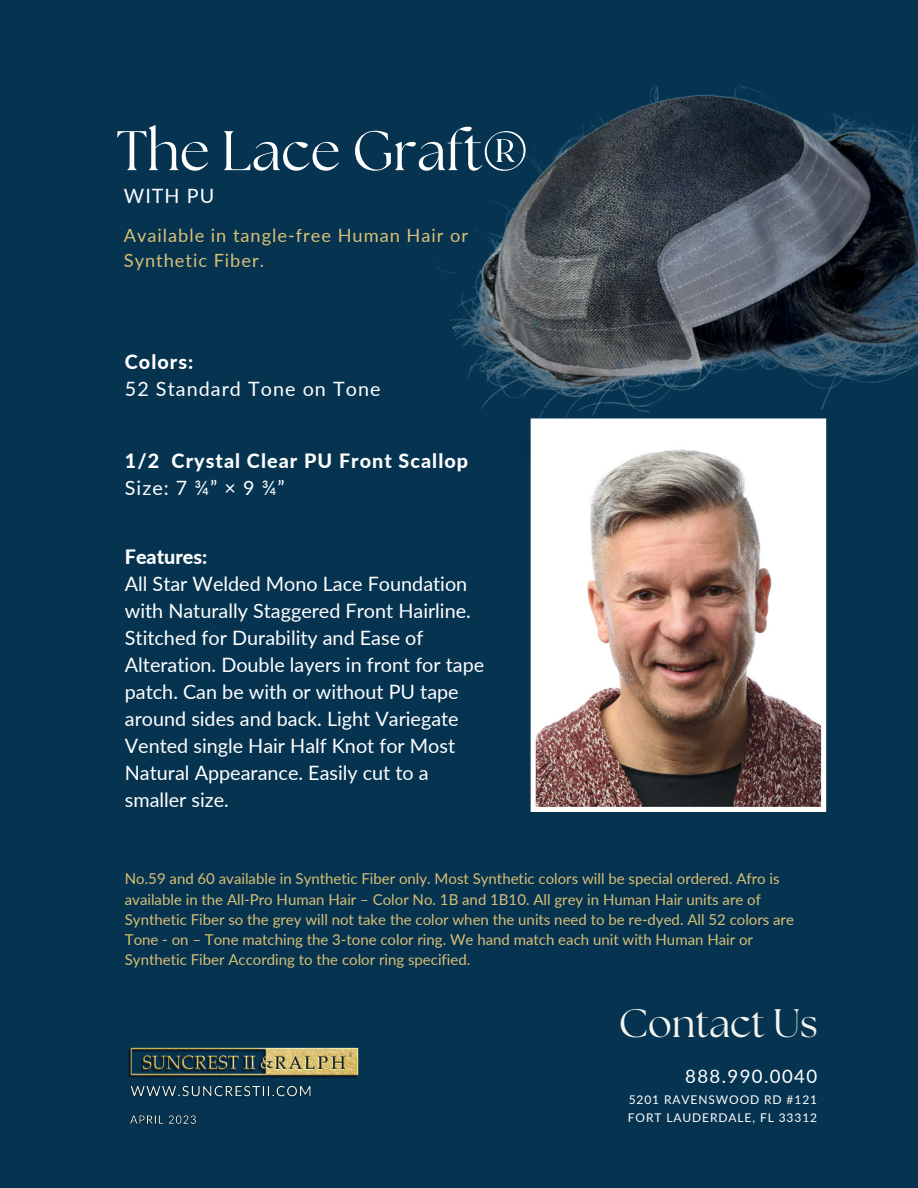
<style>
.page{position:relative;width:918px;height:1188px;background:#053350}
.page>*{position:absolute;margin:0;border:0;box-sizing:border-box;transform-origin:0 0}
.t1{font:55.65px "The Seasons";color:#fff}
.t2{font:39.75px "The Seasons";color:#f5f5ef}
.t3{font:19.8px/27px "Lato";color:#fff}
.t4{font:800 19.8px "Lato";letter-spacing:.055em;color:#fff}
.t5{font:19.8px "Lato";letter-spacing:.055em;color:#fff}
.t6{font:800 19.8px "Lato";color:#fff}
.t7{font:18.6px "Lato";letter-spacing:.075em;color:#fff}
.t8{font:18.3px/24.8px "Lato";letter-spacing:.055em;color:#d9bf75}
.t9{font:15px/20.2px "Lato";color:#d9bf75}
.t10{font:12px/18px "Lato";letter-spacing:.075em;color:#fff}
</style>
<div class="page">
<img style="left:531px;top:506px;width:295px;height:306px">
<img style="left:437px;top:85px;width:481px;height:421px">
<img style="left:128px;top:1047px;width:231px;height:31px">
<img style="left:130px;top:1086px;width:181px;height:11px">
<img style="left:130px;top:1115px;width:66px;height:9px">
<p class="t1" style="left:116px;top:126px;width:412px">The Lace Graft®</p>
<p class="t3" style="left:124px;top:182px;width:92px">WITH PU</p>
<p class="t8" style="left:124px;top:223px;width:346px">Available in tangle-free Human Hair or<br>Synthetic Fiber.</p>
<p class="t4" style="left:125px;top:349px;width:70px">Colors:</p>
<p class="t5" style="left:125px;top:376px;width:257px">52 Standard Tone on Tone</p>
<p class="t4" style="left:125px;top:448px;width:345px">1/2 Crystal Clear PU Front Scallop</p>
<p class="t3" style="left:125px;top:474px;width:161px">Size: 7 ¾” × 9 ¾”</p>
<p class="t6" style="left:125px;top:545px;width:84px">Features:</p>
<p class="t3" style="left:125px;top:570px;width:361px">All Star Welded Mono Lace Foundation with Naturally Staggered Front Hairline.<br>Stitched for Durability and Ease of Alteration. Double layers in front for tape patch. Can be with or without PU tape around sides and back. Light Variegate Vented single Hair Half Knot for Most Natural Appearance. Easily cut to a smaller size.</p>
<p class="t9" style="left:125px;top:868px;width:671px">No.59 and 60 available in Synthetic Fiber only. Most Synthetic colors will be special ordered. Afro is available in the All-Pro Human Hair – Color No. 1B and 1B10. All grey in Human Hair units are of Synthetic Fiber so the grey will not take the color when the units need to be re-dyed. All 52 colors are Tone - on – Tone matching the 3-tone color ring. We hand match each unit with Human Hair or Synthetic Fiber According to the color ring specified.</p>
<p class="t2" style="left:619px;top:1005px;width:200px">Contact Us</p>
<p class="t7" style="left:685px;top:1064px;width:134px">888.990.0040</p>
<p class="t10" style="left:628px;top:1091px;width:191px">5201 RAVENSWOOD RD #121<br>FORT LAUDERDALE, FL 33312</p>
</div>
